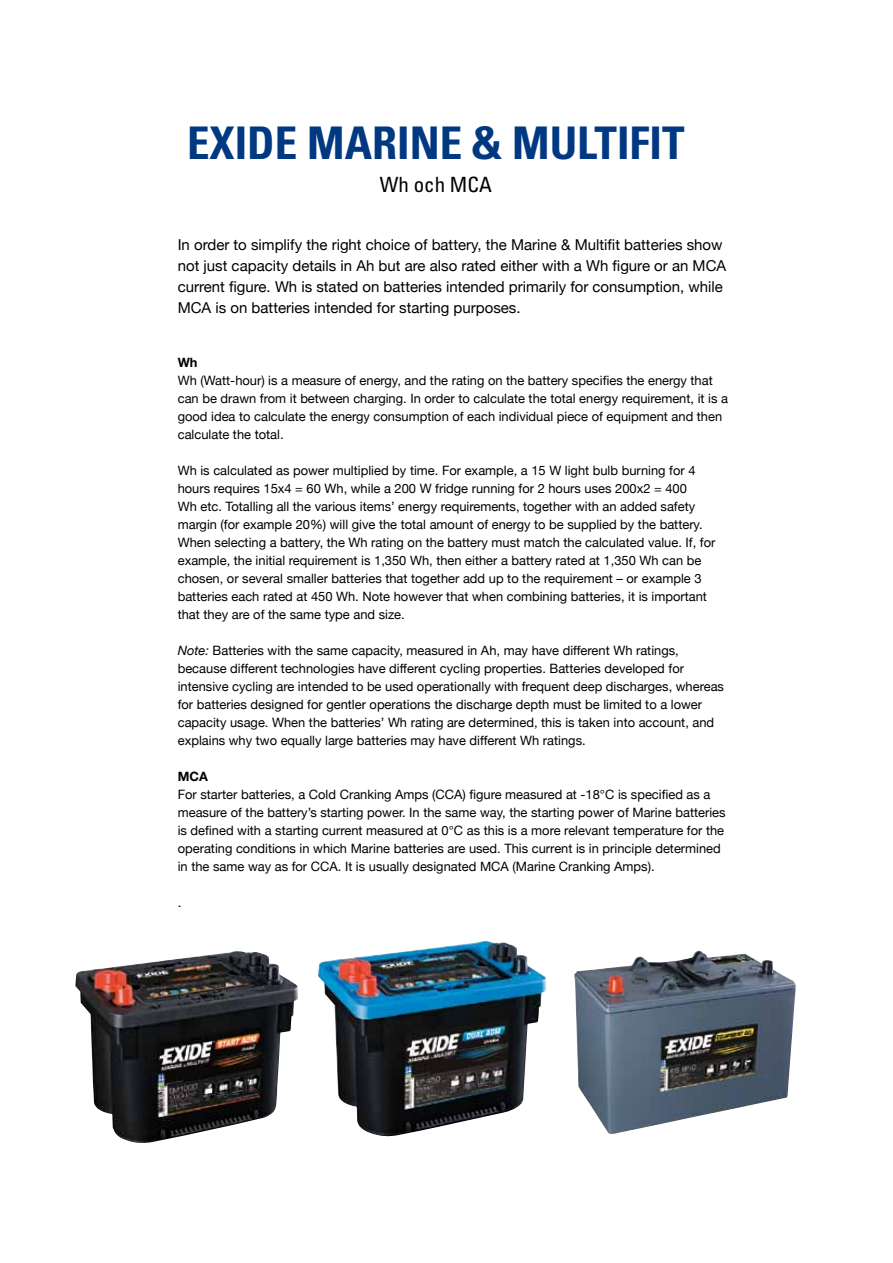
<style>
.page{position:relative;width:893px;height:1263px;background:#fff}
.page>*{position:absolute;margin:0;border:0;box-sizing:border-box;transform-origin:0 0}
.t1{font:700 condensed 45px "Univers LT Std";color:#003882}
.t2{font:condensed 21px "Univers LT Std";color:#000}
.t3{font:15px/21px "Helvetica Neue";color:#000}
.t4{font:12.9px/18px "Helvetica Neue";color:#000}
.t5{font:700 12.9px "Helvetica Neue LT Std";color:#000}
.s1{font-style:italic}
</style>
<div class="page">
<img style="left:318px;top:941px;width:228px;height:196px">
<img style="left:574px;top:951px;width:222px;height:183px">
<img style="left:75px;top:951px;width:223px;height:192px">
<h1 class="t1" style="left:187px;top:115px;width:499px">EXIDE MARINE &amp; MULTIFIT</h1>
<h2 class="t2" style="left:380px;top:172px;width:113px">Wh och MCA</h2>
<p class="t3" style="left:178px;top:234px;width:550px">In order to simplify the right choice of battery, the Marine &amp; Multifit batteries show not just capacity details in Ah but are also rated either with a Wh figure or an MCA current figure. Wh is stated on batteries intended primarily for consumption, while MCA is on batteries intended for starting purposes.</p>
<p class="t5" style="left:178px;top:354px;width:21px">Wh</p>
<p class="t4" style="left:178px;top:371px;width:552px">Wh (Watt-hour) is a measure of energy, and the rating on the battery specifies the energy that can be drawn from it between charging. In order to calculate the total energy requirement, it is a good idea to calculate the energy consumption of each individual piece of equipment and then calculate the total.</p>
<p class="t4" style="left:178px;top:461px;width:539px">Wh is calculated as power multiplied by time. For example, a 15 W light bulb burning for 4 hours requires 15x4 = 60 Wh, while a 200 W fridge running for 2 hours uses 200x2 = 400<br>Wh etc. Totalling all the various items’ energy requirements, together with an added safety margin (for example 20%) will give the total amount of energy to be supplied by the battery.<br>When selecting a battery, the Wh rating on the battery must match the calculated value. If, for example, the initial requirement is 1,350 Wh, then either a battery rated at 1,350 Wh can be chosen, or several smaller batteries that together add up to the requirement – or example 3 batteries each rated at 450 Wh. Note however that when combining batteries, it is important that they are of the same type and size.</p>
<p class="t4" style="left:178px;top:641px;width:548px"><span class="s1">Note:</span> Batteries with the same capacity, measured in Ah, may have different Wh ratings, because different technologies have different cycling properties. Batteries developed for intensive cycling are intended to be used operationally with frequent deep discharges, whereas for batteries designed for gentler operations the discharge depth must be limited to a lower capacity usage. When the batteries’ Wh rating are determined, this is taken into account, and explains why two equally large batteries may have different Wh ratings.</p>
<p class="t5" style="left:178px;top:768px;width:32px">MCA</p>
<p class="t4" style="left:178px;top:785px;width:549px">For starter batteries, a Cold Cranking Amps (CCA) figure measured at -18°C is specified as a measure of the battery’s starting power. In the same way, the starting power of Marine batteries is defined with a starting current measured at 0°C as this is a more relevant temperature for the operating conditions in which Marine batteries are used. This current is in principle determined in the same way as for CCA. It is usually designated MCA (Marine Cranking Amps).</p>
<p class="t4" style="left:178px;top:893px;width:5px">.</p>
</div>
